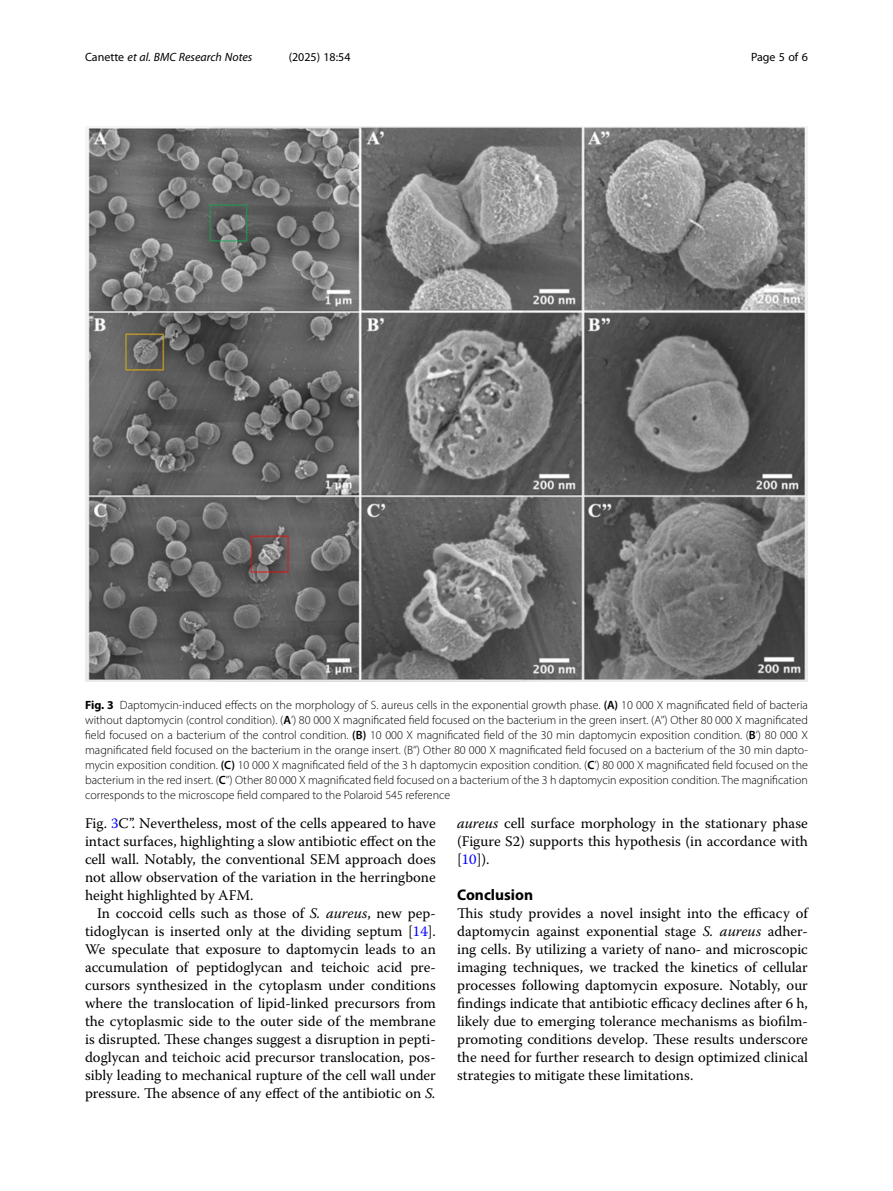
<style>
.page{position:relative;width:893px;height:1191px;background:#fff}
.page>*{position:absolute;margin:0;border:0;box-sizing:border-box;transform-origin:0 0}
.Head_1{font:700 15.45px "Myriad Pro";color:#000}
.Body_Text_Indent{font:14.7px/18px "Warnock Pro";color:#000;text-align:justify}
.Body_Text{font:14.7px/18px "Warnock Pro";color:#000;text-align:justify}
.Figure_Caption{font:300 12px/15px "Myriad Pro";color:#000;text-align:justify}
.t1{font:italic 12px "Myriad Pro";color:#000}
.t2{font:12px "Myriad Pro";color:#000}
.s1{font-style:normal}
.s2{font-weight:700}
.s3{font-weight:600}
.s4{color:#00f}
.s5{font-style:italic}
</style>
<div class="page">
<img style="left:85px;top:126px;width:723px;height:555px">
<p class="t1" style="left:85px;top:50px;width:169px"><span class="s1">Canette</span> et al. BMC Research Notes</p>
<p class="t2" style="left:289px;top:50px;width:63px">(2025) 18:54</p>
<p class="t2" style="left:751px;top:50px;width:58px">Page 5 of 6</p>
<p class="Figure_Caption" style="left:85px;top:697px;width:724px"><span class="s2">Fig. 3</span> Daptomycin-induced effects on the morphology of S. aureus cells in the exponential growth phase. <span class="s3">(A)</span> 10 000 X magnificated field of bacteria without daptomycin (control condition). (<span class="s3">A</span>’) 80 000 X magnificated field focused on the bacterium in the green insert. (A’’) Other 80 000 X magnificated field focused on a bacterium of the control condition. <span class="s3">(B)</span> 10 000 X magnificated field of the 30 min daptomycin exposition condition. (<span class="s3">B</span>’) 80 000 X magnificated field focused on the bacterium in the orange insert. (B’’) Other 80 000 X magnificated field focused on a bacterium of the 30 min dapto&shy;mycin exposition condition. <span class="s3">(C)</span> 10 000 X magnificated field of the 3 h daptomycin exposition condition. (<span class="s3">C</span>’) 80 000 X magnificated field focused on the bacterium in the red insert. (<span class="s3">C</span>’’) Other 80 000 X magnificated field focused on a bacterium of the 3 h daptomycin exposition condition. The magnification corresponds to the microscope field compared to the Polaroid 545 reference</p>
<p class="Body_Text_Indent" style="left:85px;top:814px;width:352px">Fig. <span class="s4">3</span>C’’. Nevertheless, most of the cells appeared to have intact surfaces, highlighting a slow antibiotic effect on the cell wall. Notably, the conventional SEM approach does not allow observation of the variation in the herringbone height highlighted by AFM.</p>
<p class="Body_Text_Indent" style="left:85px;top:904px;width:352px;text-indent:12px">In coccoid cells such as those of <span class="s5">S. aureus</span>, new pep&shy;tidoglycan is inserted only at the dividing septum [<span class="s4">14</span>].<br>We speculate that exposure to daptomycin leads to an accumulation of peptidoglycan and teichoic acid pre&shy;cursors synthesized in the cytoplasm under conditions where the translocation of lipid-linked precursors from the cytoplasmic side to the outer side of the membrane is disrupted. These changes suggest a disruption in pepti&shy;doglycan and teichoic acid precursor translocation, pos&shy;sibly leading to mechanical rupture of the cell wall under pressure. The absence of any effect of the antibiotic on <span class="s5">S.</span></p>
<p class="Body_Text_Indent" style="left:457px;top:814px;width:352px"><span class="s5">aureus</span> cell surface morphology in the stationary phase (Figure S2) supports this hypothesis (in accordance with [<span class="s4">10</span>]).</p>
<p class="Head_1" style="left:457px;top:885px;width:77px">Conclusion</p>
<p class="Body_Text" style="left:457px;top:904px;width:352px">This study provides a novel insight into the efficacy of daptomycin against exponential stage <span class="s5">S. aureus</span> adher&shy;ing cells. By utilizing a variety of nano- and microscopic imaging techniques, we tracked the kinetics of cellular processes following daptomycin exposure. Notably, our findings indicate that antibiotic efficacy declines after 6 h, likely due to emerging tolerance mechanisms as biofilm&shy;promoting conditions develop. These results underscore the need for further research to design optimized clinical strategies to mitigate these limitations.</p>
</div>
